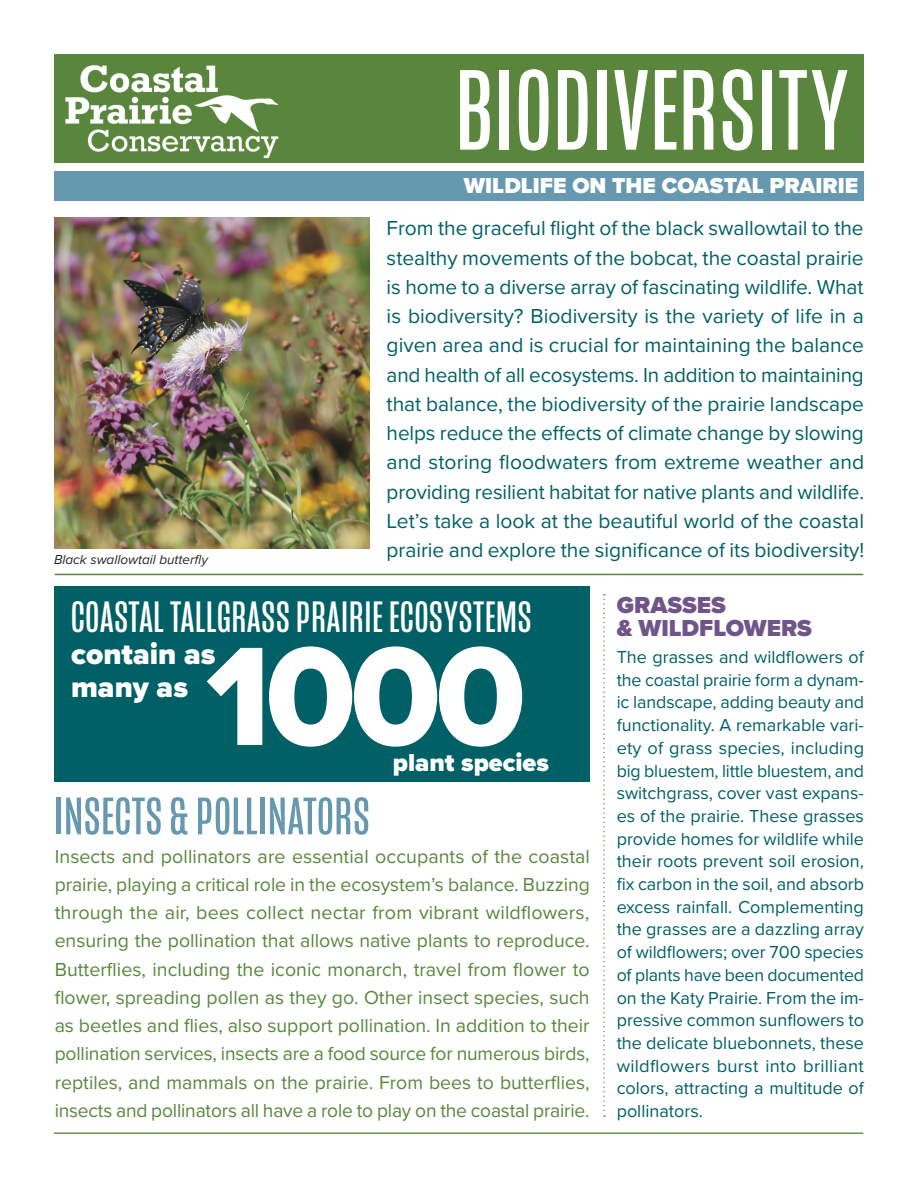
<style>
.page{position:relative;width:918px;height:1188px;background:#fff}
.page>*{position:absolute;margin:0;border:0;box-sizing:border-box;transform-origin:0 0}
.t1{font:145.5px "Proxima Nova Extrabld";color:#fff}
.t2{font:117px "Mongoose";letter-spacing:.02em;color:#fff}
.t3{font:54px "Mongoose";letter-spacing:.02em;color:#6699af}
.t4{font:45px "Mongoose";letter-spacing:.02em;color:#fff}
.t5{font:900 30px "Proxima Nova";color:#fff}
.t6{font:900 25.5px "Proxima Nova";color:#fff}
.rightcol{font:900 24px "Proxima Nova";color:#6f558a}
.t7{font:900 22.5px "Proxima Nova";color:#fff}
.rightcol-2{font:21px/29.2px "Proxima Nova";color:#006066;text-align:justify}
.t8{font:19.5px/28.2px "Proxima Nova";letter-spacing:-.01em;color:#59863c;text-align:justify}
.rightcol-3{font:18px/22.6px "Proxima Nova";color:#006066;text-align:justify}
.t9{font:italic 13.5px "Proxima Nova";color:#262527}
</style>
<div class="page">
<hr style="left:54px;top:1132px;width:809px;height:2px;background:#6a944d">
<div style="left:54px;top:54px;width:810px;height:109px;background:#59863c"></div>
<svg style="left:603px;top:594px;width:2px;height:523px"></svg>
<div style="left:55px;top:172px;width:809px;height:29px;background:#6699af"></div>
<hr style="left:55px;top:574px;width:808px;height:1px;background:#59863c">
<div style="left:54px;top:586px;width:536px;height:196px;background:#006066"></div>
<img style="left:65px;top:65px;width:214px;height:94px">
<img style="left:54px;top:217px;width:315px;height:332px">
<p class="t2" style="left:456px;top:44px;width:394px">BIODIVERSITY</p>
<p class="t7" style="left:464px;top:169px;width:396px">WILDLIFE ON THE COASTAL PRAIRIE</p>
<p class="rightcol-2" style="left:387px;top:213px;width:479px">From the graceful flight of the black swallowtail to the stealthy movements of the bobcat, the coastal prairie is home to a diverse array of fascinating wildlife. What is biodiversity? Biodiversity is the variety of life in a given area and is crucial for maintaining the balance and health of all ecosystems. In addition to maintaining that balance, the biodiversity of the prairie landscape helps reduce the effects of climate change by slowing and storing floodwaters from extreme weather and providing resilient habitat for native plants and wildlife.<br>Let’s take a look at the beautiful world of the coastal prairie and explore the significance of its biodiversity!</p>
<p class="rightcol" style="left:617px;top:587px;width:111px">GRASSES</p>
<p class="rightcol" style="left:617px;top:610px;width:197px">&amp; WILDFLOWERS</p>
<p class="rightcol-3" style="left:617px;top:645px;width:249px">The grasses and wildflowers of the coastal prairie form a dynam&shy;ic landscape, adding beauty and functionality. A remarkable vari&shy;ety of grass species, including big bluestem, little bluestem, and switchgrass, cover vast expans&shy;es of the prairie. These grasses provide homes for wildlife while their roots prevent soil erosion, fix carbon in the soil, and absorb excess rainfall. Complementing the grasses are a dazzling array of wildflowers; over 700 species of plants have been documented on the Katy Prairie. From the im&shy;pressive common sunflowers to the delicate bluebonnets, these wildflowers burst into brilliant colors, attracting a multitude of pollinators.</p>
<p class="t9" style="left:54px;top:550px;width:156px">Black swallowtail butterfly</p>
<p class="t4" style="left:71px;top:591px;width:462px">COASTAL TALLGRASS PRAIRIE ECOSYSTEMS</p>
<p class="t5" style="left:71px;top:631px;width:146px">contain as</p>
<p class="t5" style="left:71px;top:665px;width:119px">many as</p>
<p class="t1" style="left:206px;top:588px;width:321px">1000</p>
<p class="t6" style="left:393px;top:743px;width:158px">plant species</p>
<p class="t3" style="left:55px;top:786px;width:316px">INSECTS &amp; POLLINATORS</p>
<p class="t8" style="left:55px;top:841px;width:537px">Insects and pollinators are essential occupants of the coastal prairie, playing a critical role in the ecosystem’s balance. Buzzing through the air, bees collect nectar from vibrant wildflowers, ensuring the pollination that allows native plants to reproduce.<br>Butterflies, including the iconic monarch, travel from flower to flower, spreading pollen as they go. Other insect species, such as beetles and flies, also support pollination. In addition to their pollination services, insects are a food source for numerous birds, reptiles, and mammals on the prairie. From bees to butterflies, insects and pollinators all have a role to play on the coastal prairie.</p>
</div>
